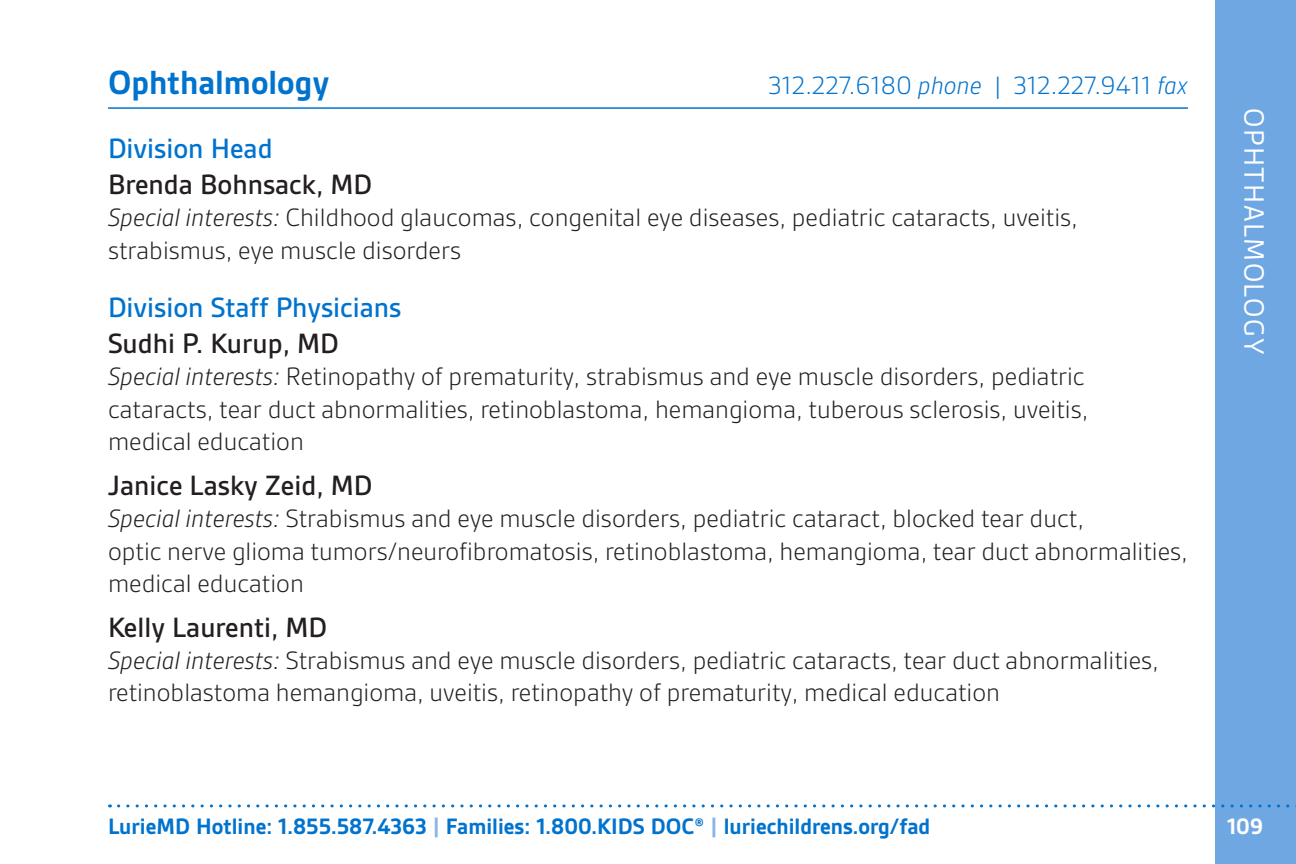
<style>
.page{position:relative;width:1296px;height:864px;background:#fff}
.page>*{position:absolute;margin:0;border:0;box-sizing:border-box;transform-origin:0 0}
.t1{font:700 36px "Gesta";color:#0073ce}
.t2{font:500 30px "Gesta";color:#231f20}
.t3{font:500 30px "Gesta";color:#0073ce}
.t4{font:30px "Gesta";letter-spacing:.05em;color:#fff}
.t5{font:300 27px/32.4px "Gesta";color:#231f20}
.t6{font:300 27px "Gesta";color:#0073ce}
.t7{font:700 24px "Gesta";color:#0073ce}
.t8{font:700 24px "Gesta";color:#fff}
.s1{font-style:italic}
.s2{color:#8bb5e8}
</style>
<div class="page">
<div style="left:1215px;top:0;width:81px;height:864px;background:#6fa7e3"></div>
<svg style="left:118px;top:804px;width:1178px;height:3px"></svg>
<hr style="left:108px;top:107px;width:1080px;height:2px;background:#0073ce">
<h1 class="t1" style="left:108px;top:63px;width:223px">Ophthalmology</h1>
<p class="t6" style="left:769px;top:71px;width:421px">312.227.6180 <span class="s1">phone</span> | 312.227.9411 <span class="s1">fax</span></p>
<p class="t3" style="left:108px;top:132px;width:166px">Division Head</p>
<p class="t2" style="left:108px;top:168px;width:266px">Brenda Bohnsack, MD</p>
<p class="t5" style="left:108px;top:202px;width:971px"><span class="s1">Special interests:</span> Childhood glaucomas, congenital eye diseases, pediatric cataracts, uveitis, strabismus, eye muscle disorders</p>
<p class="t3" style="left:108px;top:291px;width:295px">Division Staff Physicians</p>
<p class="t2" style="left:108px;top:327px;width:232px">Sudhi P. Kurup, MD</p>
<p class="t5" style="left:108px;top:361px;width:982px"><span class="s1">Special interests:</span> Retinopathy of prematurity, strabismus and eye muscle disorders, pediatric cataracts, tear duct abnormalities, retinoblastoma, hemangioma, tuberous sclerosis, uveitis, medical education</p>
<p class="t2" style="left:108px;top:469px;width:266px">Janice Lasky Zeid, MD</p>
<p class="t5" style="left:108px;top:502px;width:1081px"><span class="s1">Special interests:</span> Strabismus and eye muscle disorders, pediatric cataract, blocked tear duct,<br>optic nerve glioma tumors/neurofibromatosis, retinoblastoma, hemangioma, tear duct abnormalities, medical education</p>
<p class="t2" style="left:108px;top:611px;width:221px">Kelly Laurenti, MD</p>
<p class="t5" style="left:108px;top:644px;width:1052px"><span class="s1">Special interests:</span> Strabismus and eye muscle disorders, pediatric cataracts, tear duct abnormalities, retinoblastoma hemangioma, uveitis, retinopathy of prematurity, medical education</p>
<p class="t4" style="left:1270px;top:108px;width:249px;rotate:90deg">OPHTHALMOLOGY</p>
<p class="t7" style="left:108px;top:814px;width:824px">LurieMD Hotline: 1.855.587.4363 <span class="s2">|</span> Families: 1.800.KIDS DOC® <span class="s2">|</span> luriechildrens.org/fad</p>
<p class="t8" style="left:1227px;top:814px;width:37px">109</p>
</div>
